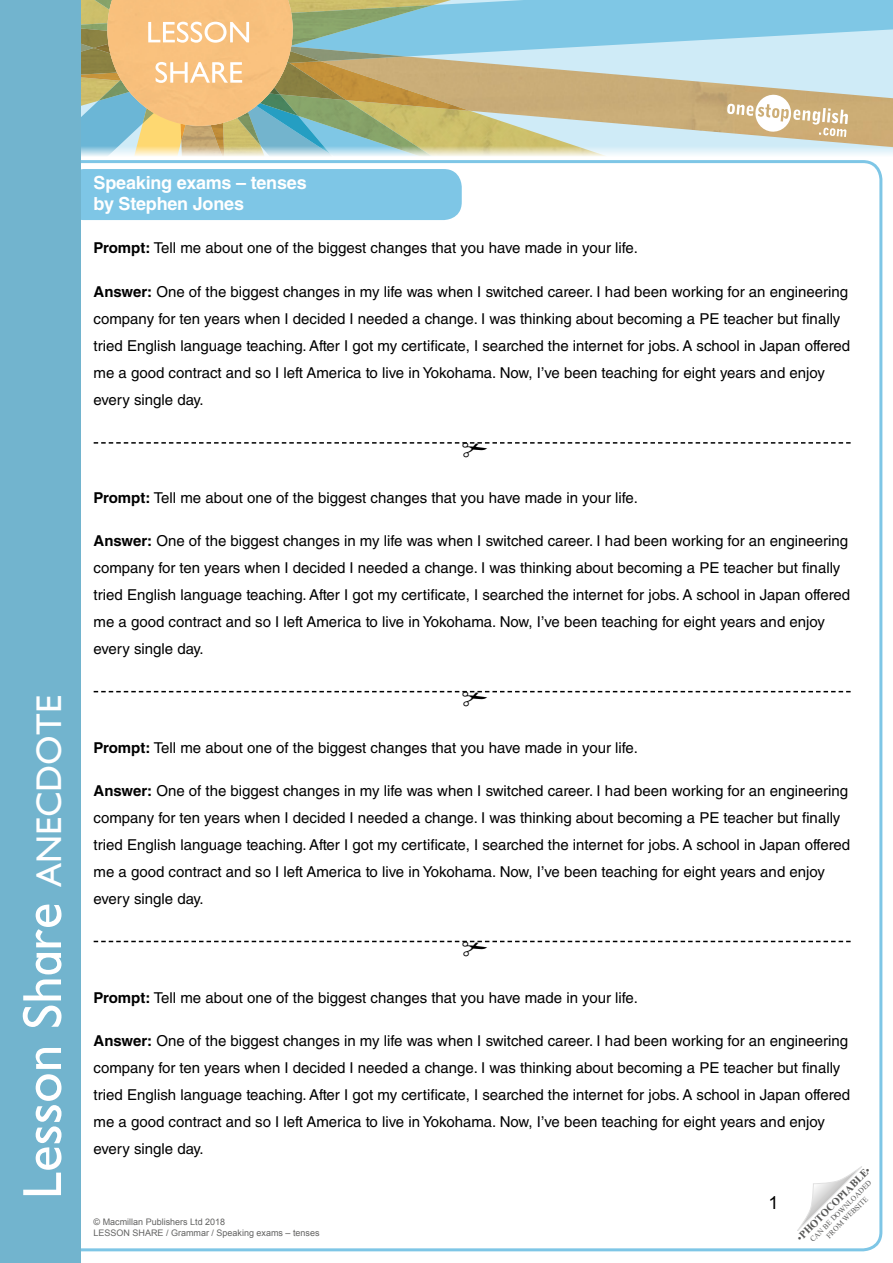
<style>
.page{position:relative;width:893px;height:1263px;background:#fff}
.page>*{position:absolute;margin:0;border:0;box-sizing:border-box;transform-origin:0 0}
.boxout{font:55.35px "Gill Infant";color:#fff}
.t1{font:30px/40.2px "Gill Infant";color:#fff}
.t2{font:700 18px/21px "Helvetica LT Std";letter-spacing:-.01em;color:#fff}
.t3{font:18px "Arial";color:#000}
.bullet_list__1{font:15px/27px "Helvetica LT Std";color:#000}
.t4{font:700 10.5px "Times New Roman";color:#565655}
.t5{font:9px/10.8px "Arial";color:#636362}
.t6{font:7.5px/9px "Times New Roman";color:#565655;text-align:center}
.s1{font-weight:700}
.s2{font-size:36px}
.s3{font-weight:400}
</style>
<div class="page">
<div style="left:66px;top:169px;width:396px;height:51px;background:#7ec6e6;border-radius:18px"></div>
<svg style="left:797px;top:1166px;width:65px;height:65px"></svg>
<div style="left:0;top:0;width:81px;height:1263px;background:#72b4ce"></div>
<svg style="left:81px;top:0;width:812px;height:156px;background:#bcc3aa"></svg>
<svg style="left:94px;top:442px;width:757px;height:2px"></svg>
<svg style="left:94px;top:691px;width:757px;height:2px"></svg>
<svg style="left:94px;top:940px;width:757px;height:3px"></svg>
<h2 class="t1" style="left:146px;top:13px;width:107px">LESSON<br>SHARE</h2>
<p class="t2" style="left:94px;top:172px;width:215px">Speaking exams – tenses by Stephen Jones</p>
<p class="bullet_list__1" style="left:94px;top:235px;width:546px"><span class="s1">Prompt:</span> Tell me about one of the biggest changes that you have made in your life.</p>
<p class="bullet_list__1" style="left:94px;top:278px;width:758px"><span class="s1">Answer:</span> One of the biggest changes in my life was when I switched career. I had been working for an engineering company for ten years when I decided I needed a change. I was thinking about becoming a PE teacher but finally tried English language teaching. After I got my certificate, I searched the internet for jobs. A school in Japan offered me a good contract and so I left America to live in Yokohama. Now, I’ve been teaching for eight years and enjoy every single day.</p>
<p class="boxout" style="left:11px;top:1199px;width:505px;rotate:-90deg">Lesson Share <span class="s2">ANECDOTE</span></p>
<p class="bullet_list__1" style="left:94px;top:484px;width:546px"><span class="s1">Prompt:</span> Tell me about one of the biggest changes that you have made in your life.</p>
<p class="bullet_list__1" style="left:94px;top:528px;width:758px"><span class="s1">Answer:</span> One of the biggest changes in my life was when I switched career. I had been working for an engineering company for ten years when I decided I needed a change. I was thinking about becoming a PE teacher but finally tried English language teaching. After I got my certificate, I searched the internet for jobs. A school in Japan offered me a good contract and so I left America to live in Yokohama. Now, I’ve been teaching for eight years and enjoy every single day.</p>
<p class="bullet_list__1" style="left:94px;top:734px;width:546px"><span class="s1">Prompt:</span> Tell me about one of the biggest changes that you have made in your life.</p>
<p class="bullet_list__1" style="left:94px;top:777px;width:758px"><span class="s1">Answer:</span> One of the biggest changes in my life was when I switched career. I had been working for an engineering company for ten years when I decided I needed a change. I was thinking about becoming a PE teacher but finally tried English language teaching. After I got my certificate, I searched the internet for jobs. A school in Japan offered me a good contract and so I left America to live in Yokohama. Now, I’ve been teaching for eight years and enjoy every single day.</p>
<p class="bullet_list__1" style="left:94px;top:984px;width:546px"><span class="s1">Prompt:</span> Tell me about one of the biggest changes that you have made in your life.</p>
<p class="bullet_list__1" style="left:94px;top:1027px;width:758px"><span class="s1">Answer:</span> One of the biggest changes in my life was when I switched career. I had been working for an engineering company for ten years when I decided I needed a change. I was thinking about becoming a PE teacher but finally tried English language teaching. After I got my certificate, I searched the internet for jobs. A school in Japan offered me a good contract and so I left America to live in Yokohama. Now, I’ve been teaching for eight years and enjoy every single day.</p>
<p class="t3" style="left:769px;top:1191px;width:12px">1</p>
<p class="t4" style="left:793px;top:1234px;width:101px;rotate:-45deg"><span class="s3">•</span>PHOTOCOPIABLE<span class="s3">•</span></p>
<p class="t6" style="left:808px;top:1237px;width:85px;rotate:-45deg">CAN BE DOWNLOADED<br>FROM WEBSITE</p>
<p class="t5" style="left:94px;top:1217px;width:228px">© Macmillan Publishers Ltd 2018<br>LESSON SHARE / Grammar / Speaking exams – tenses</p>
</div>
